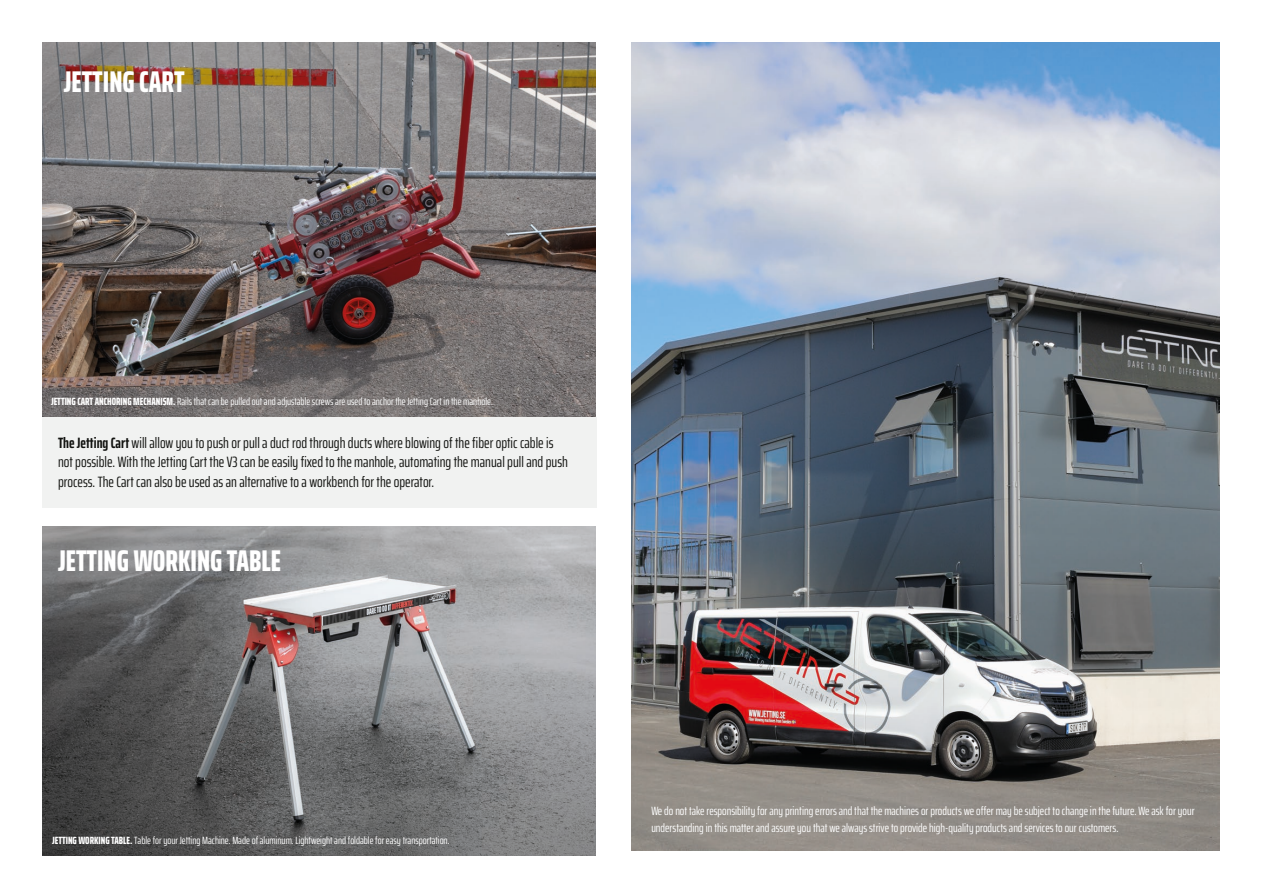
<style>
.page{position:relative;width:1263px;height:893px;background:#fff}
.page>*{position:absolute;margin:0;border:0;box-sizing:border-box;transform-origin:0 0}
.t1{font:800 extra-condensed 30px "Saira";color:#fff}
.t2{font:extra-condensed 15px/19.5px "Saira";color:#121310}
.t3{font:extra-condensed 12px/16.5px "Saira";color:#fff}
.t4{font:extra-condensed 10.5px "Saira";color:#fff}
.s1{font-weight:800}
.s2{font-weight:700}
</style>
<div class="page">
<div style="left:43px;top:417px;width:554px;height:90px;background:#f1f2f1"></div>
<img style="left:631px;top:43px;width:589px;height:807px">
<img style="left:43px;top:43px;width:553px;height:374px">
<img style="left:43px;top:527px;width:553px;height:328px">
<p class="t1" style="left:64px;top:59px;width:122px">JETTING CART</p>
<p class="t4" style="left:51px;top:394px;width:443px"><span class="s1">JETTING CART ANCHORING MECHANISM.</span> Rails that can be pulled out and adjustable screws are used to anchor the Jetting Cart in the manhole.</p>
<p class="t2" style="left:58px;top:432px;width:511px"><span class="s2">The Jetting Cart</span> will allow you to push or pull a duct rod through ducts where blowing of the fiber optic cable is not possible. With the Jetting Cart the V3 can be easily fixed to the manhole, automating the manual pull and push process. The Cart can also be used as an alternative to a workbench for the operator.</p>
<p class="t1" style="left:58px;top:538px;width:224px">JETTING WORKING TABLE</p>
<p class="t4" style="left:52px;top:833px;width:399px"><span class="s1">JETTING WORKING TABLE.</span> Table for your Jetting Machine. Made of aluminum. Lightweight and foldable for easy transportation.</p>
<p class="t3" style="left:651px;top:802px;width:545px">We do not take responsibility for any printing errors and that the machines or products we offer may be subject to change in the future. We ask for your understanding in this matter and assure you that we always strive to provide high-quality products and services to our customers.</p>
</div>
